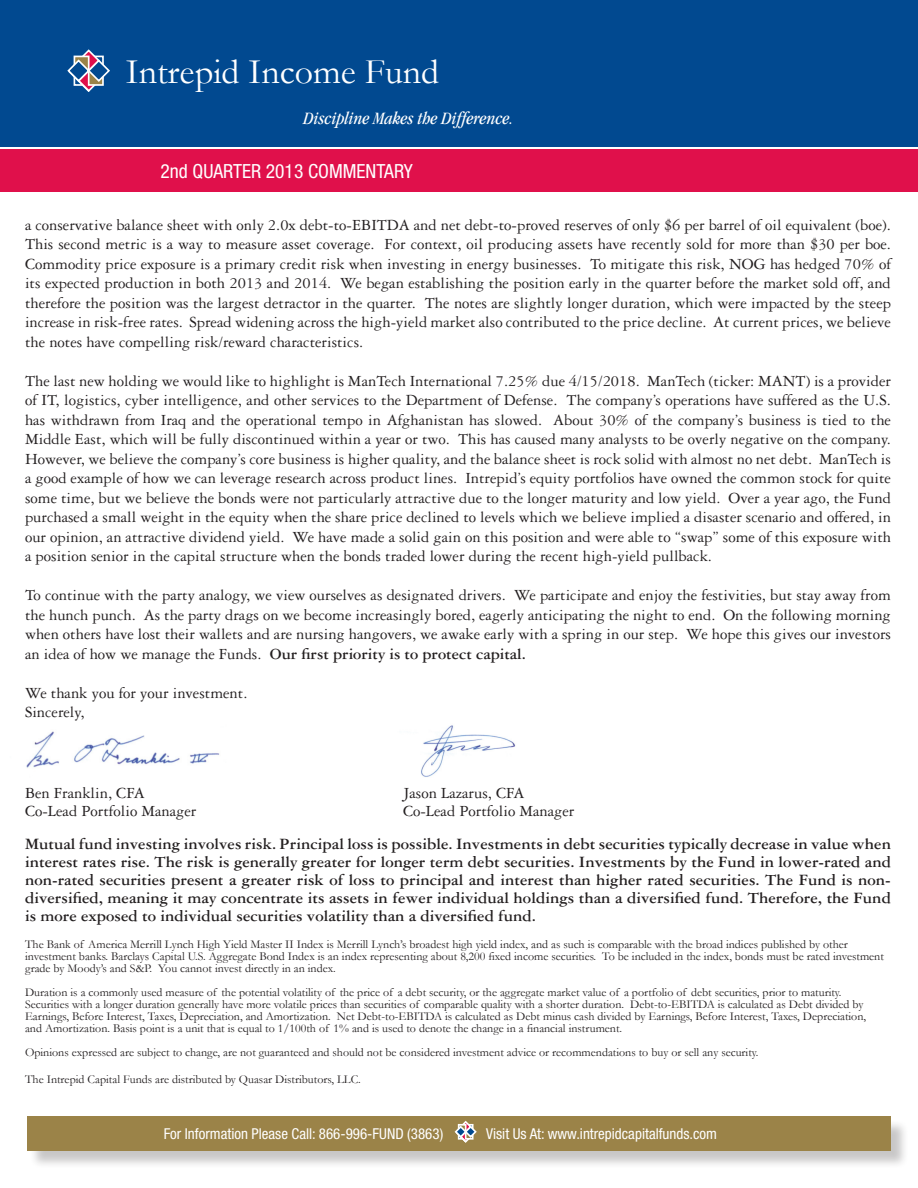
<style>
.page{position:relative;width:918px;height:1188px;background:#fff}
.page>*{position:absolute;margin:0;border:0;box-sizing:border-box;transform-origin:0 0}
.t1{font:36px "Garamond";color:#fff}
.t2{font:condensed 19.5px "Helvetica Neue";color:#fff}
.t3{font:italic condensed 18px "Garamond";color:#fff}
.t4{font:700 16.8px/18px "Garamond Three";color:#231f20;text-align:justify}
.t5{font:16.5px/19.5px "Garamond Three";color:#231f20;text-align:justify}
.t6{font:condensed 15px "Helvetica Neue";color:#fff}
.t7{font:12px/12px "Garamond";color:#231f20}
.s1{font-weight:700}
</style>
<div class="page">
<img style="left:26px;top:731px;width:194px;height:37px">
<img style="left:421px;top:725px;width:95px;height:52px">
<div style="left:0;top:0;width:918px;height:147px;background:#014990"></div>
<div style="left:0;top:149px;width:918px;height:42px;background:#e0104b"></div>
<svg style="left:67px;top:49px;width:43px;height:43px"></svg>
<div style="left:30px;top:1119px;width:879px;height:50px;background:#231f20;opacity:.25"></div>
<div style="left:27px;top:1116px;width:864px;height:34px;background:#9b8348"></div>
<svg style="left:455px;top:1121px;width:22px;height:22px"></svg>
<h1 class="t1" style="left:126px;top:48px;width:315px">Intrepid Income Fund</h1>
<p class="t3" style="left:304px;top:108px;width:211px">Discipline Makes the Difference.</p>
<p class="t2" style="left:160px;top:160px;width:254px">2nd QUARTER 2013 COMMENTARY</p>
<p class="t5" style="left:25px;top:215px;width:868px">a conservative balance sheet with only 2.0x debt-to-EBITDA and net debt-to-proved reserves of only $6 per barrel of oil equivalent (boe).<br>This second metric is a way to measure asset coverage. For context, oil producing assets have recently sold for more than $30 per boe.<br>Commodity price exposure is a primary credit risk when investing in energy businesses. To mitigate this risk, NOG has hedged 70% of its expected production in both 2013 and 2014. We began establishing the position early in the quarter before the market sold off, and therefore the position was the largest detractor in the quarter. The notes are slightly longer duration, which were impacted by the steep increase in risk-free rates. Spread widening across the high-yield market also contributed to the price decline. At current prices, we believe the notes have compelling risk/reward characteristics.</p>
<p class="t5" style="left:25px;top:371px;width:868px">The last new holding we would like to highlight is ManTech International 7.25% due 4/15/2018. ManTech (ticker: MANT) is a provider of IT, logistics, cyber intelligence, and other services to the Department of Defense. The company’s operations have suffered as the U.S. has withdrawn from Iraq and the operational tempo in Afghanistan has slowed. About 30% of the company’s business is tied to the Middle East, which will be fully discontinued within a year or two. This has caused many analysts to be overly negative on the company.<br>However, we believe the company’s core business is higher quality, and the balance sheet is rock solid with almost no net debt. ManTech is a good example of how we can leverage research across product lines. Intrepid’s equity portfolios have owned the common stock for quite some time, but we believe the bonds were not particularly attractive due to the longer maturity and low yield. Over a year ago, the Fund purchased a small weight in the equity when the share price declined to levels which we believe implied a disaster scenario and offered, in our opinion, an attractive dividend yield. We have made a solid gain on this position and were able to “swap” some of this exposure with a position senior in the capital structure when the bonds traded lower during the recent high-yield pullback.</p>
<p class="t5" style="left:25px;top:586px;width:867px">To continue with the party analogy, we view ourselves as designated drivers. We participate and enjoy the festivities, but stay away from the hunch punch. As the party drags on we become increasingly bored, eagerly anticipating the night to end. On the following morning when others have lost their wallets and are nursing hangovers, we awake early with a spring in our step. We hope this gives our investors an idea of how we manage the Funds. <span class="s1">Our first priority is to protect capital.</span></p>
<p class="t5" style="left:25px;top:683px;width:224px">We thank you for your investment.<br>Sincerely,</p>
<p class="t5" style="left:25px;top:784px;width:121px">Ben Franklin, CFA</p>
<p class="t5" style="left:403px;top:784px;width:123px">Jason Lazarus, CFA</p>
<p class="t5" style="left:25px;top:802px;width:173px">Co-Lead Portfolio Manager</p>
<p class="t5" style="left:403px;top:802px;width:173px">Co-Lead Portfolio Manager</p>
<p class="t4" style="left:25px;top:835px;width:868px">Mutual fund investing involves risk. Principal loss is possible. Investments in debt securities typically decrease in value when interest rates rise. The risk is generally greater for longer term debt securities. Investments by the Fund in lower-rated and non-rated securities present a greater risk of loss to principal and interest than higher rated securities. The Fund is non&shy;diversified, meaning it may concentrate its assets in fewer individual holdings than a diversified fund. Therefore, the Fund is more exposed to individual securities volatility than a diversified fund.</p>
<p class="t7" style="left:25px;top:938px;width:860px">The Bank of America Merrill Lynch High Yield Master II Index is Merrill Lynch’s broadest high yield index, and as such is comparable with the broad indices published by other investment banks. Barclays Capital U.S. Aggregate Bond Index is an index representing about 8,200 fixed income securities. To be included in the index, bonds must be rated investment grade by Moody’s and S&amp;P. You cannot invest directly in an index.</p>
<p class="t7" style="left:25px;top:986px;width:843px">Duration is a commonly used measure of the potential volatility of the price of a debt security, or the aggregate market value of a portfolio of debt securities, prior to maturity.<br>Securities with a longer duration generally have more volatile prices than securities of comparable quality with a shorter duration. Debt-to-EBITDA is calculated as Debt divided by Earnings, Before Interest, Taxes, Depreciation, and Amortization. Net Debt-to-EBITDA is calculated as Debt minus cash divided by Earnings, Before Interest, Taxes, Depreciation, and Amortization. Basis point is a unit that is equal to 1/100th of 1% and is used to denote the change in a financial instrument.</p>
<p class="t7" style="left:25px;top:1046px;width:735px">Opinions expressed are subject to change, are not guaranteed and should not be considered investment advice or recommendations to buy or sell any security.</p>
<p class="t7" style="left:25px;top:1073px;width:337px">The Intrepid Capital Funds are distributed by Quasar Distributors, LLC.</p>
<p class="t6" style="left:164px;top:1125px;width:281px">For Information Please Call: 866-996-FUND (3863)</p>
<p class="t6" style="left:486px;top:1125px;width:232px">Visit Us At: www.intrepidcapitalfunds.com</p>
</div>
